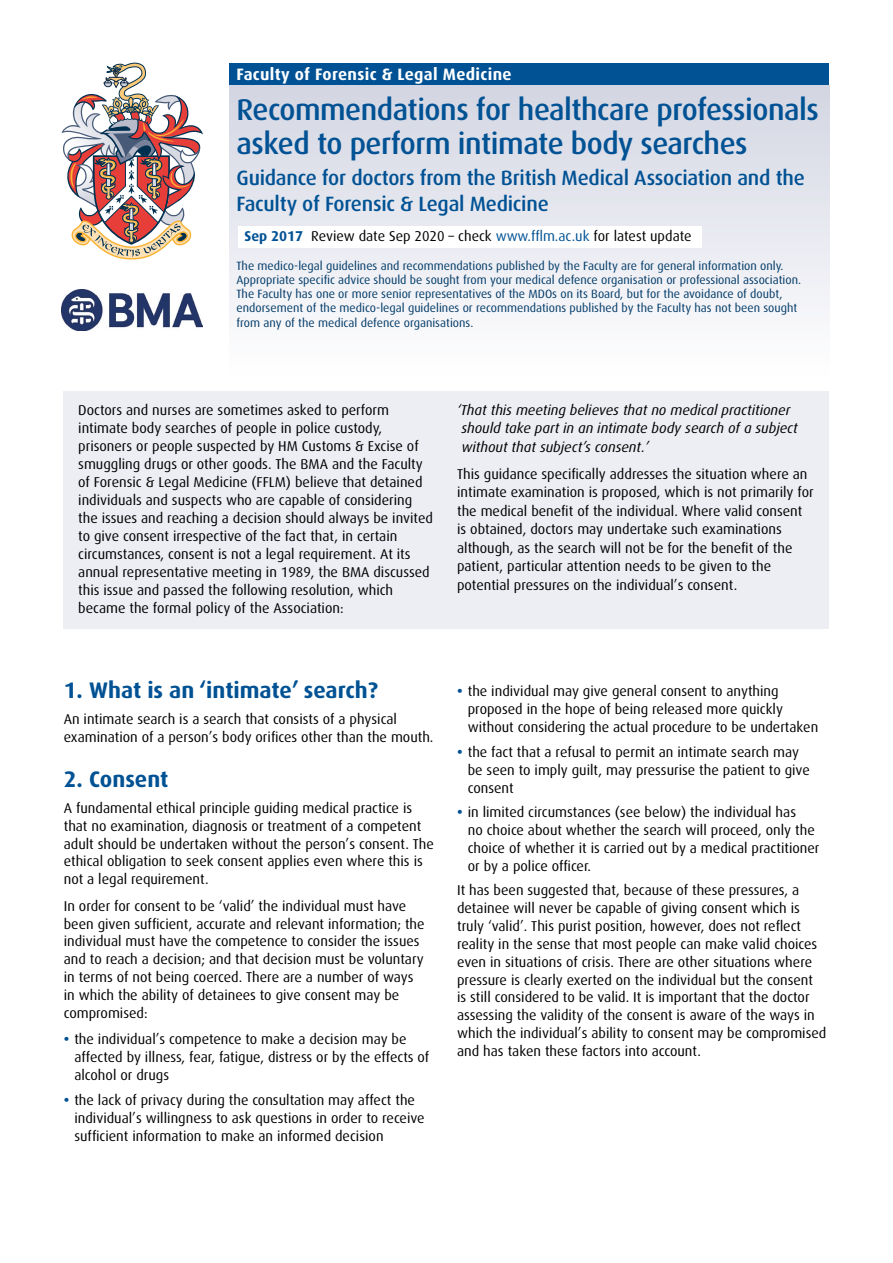
<style>
.page{position:relative;width:893px;height:1263px;background:#fff}
.page>*{position:absolute;margin:0;border:0;box-sizing:border-box;transform-origin:0 0}
.t1{font:500 30px/34.5px "Dax";letter-spacing:-.015em;color:#005294}
.t2{font:700 22.5px "Dax";color:#005294}
.t3{font:500 20.7px/25.5px "Dax";letter-spacing:-.01em;color:#005294}
.t4{font:700 16.5px "Dax";letter-spacing:.02em;color:#fff}
.t5{font:14.25px/18px "Dax";color:#000}
.t6{font:italic 14.25px/18.5px "Dax";color:#000}
.t7{font:12px/14.2px "Dax";color:#003a67}
.s1{font-weight:700;color:#005294}
.s2{color:#005294}
</style>
<div class="page">
<div style="left:230px;top:85px;width:599px;height:311px;background:linear-gradient(to bottom,#d3d5e2,#fff)"></div>
<div style="left:230px;top:64px;width:599px;height:21px;background:#005294"></div>
<svg style="left:62px;top:63px;width:141px;height:197px"></svg>
<div style="left:238px;top:226px;width:464px;height:21px;background:#fff"></div>
<img style="left:62px;top:290px;width:140px;height:41px">
<div style="left:64px;top:391px;width:765px;height:237px;background:#edeef4"></div>
<p class="t4" style="left:236px;top:65px;width:277px">Faculty of Forensic &amp; Legal Medicine</p>
<h1 class="t1" style="left:237px;top:92px;width:584px">Recommendations for healthcare professionals asked to perform intimate body searches</h1>
<h3 class="t3" style="left:237px;top:165px;width:570px">Guidance for doctors from the British Medical Association and the<br>Faculty of Forensic &amp; Legal Medicine</h3>
<p class="t5" style="left:244px;top:228px;width:449px"><span class="s1">Sep 2017</span> Review date Sep 2020 – check <span class="s2">www.fflm.ac.uk</span> for latest update</p>
<p class="t7" style="left:237px;top:259px;width:566px">The medico-legal guidelines and recommendations published by the Faculty are for general information only.<br>Appropriate specific advice should be sought from your medical defence organisation or professional association.<br>The Faculty has one or more senior representatives of the MDOs on its Board, but for the avoidance of doubt, endorsement of the medico-legal guidelines or recommendations published by the Faculty has not been sought from any of the medical defence organisations.</p>
<p class="t5" style="left:78px;top:401px;width:356px">Doctors and nurses are sometimes asked to perform intimate body searches of people in police custody, prisoners or people suspected by HM Customs &amp; Excise of smuggling drugs or other goods. The BMA and the Faculty of Forensic &amp; Legal Medicine (FFLM) believe that detained individuals and suspects who are capable of considering the issues and reaching a decision should always be invited to give consent irrespective of the fact that, in certain circumstances, consent is not a legal requirement. At its annual representative meeting in 1989, the BMA discussed this issue and passed the following resolution, which became the formal policy of the Association:</p>
<p class="t6" style="left:457px;top:401px;width:342px">‘That this meeting believes that no medical practitioner should take part in an intimate body search of a subject without that subject’s consent.’</p>
<p class="t5" style="left:457px;top:465px;width:358px;line-height:18.5px">This guidance specifically addresses the situation where an intimate examination is proposed, which is not primarily for the medical benefit of the individual. Where valid consent is obtained, doctors may undertake such examinations although, as the search will not be for the benefit of the patient, particular attention needs to be given to the potential pressures on the individual’s consent.</p>
<h2 class="t2" style="left:64px;top:677px;width:316px">1. What is an ‘intimate’ search?</h2>
<p class="t5" style="left:64px;top:710px;width:371px">An intimate search is a search that consists of a physical examination of a person’s body orifices other than the mouth.</p>
<h2 class="t2" style="left:64px;top:766px;width:106px">2. Consent</h2>
<p class="t5" style="left:64px;top:799px;width:372px">A fundamental ethical principle guiding medical practice is that no examination, diagnosis or treatment of a competent adult should be undertaken without the person’s consent. The ethical obligation to seek consent applies even where this is not a legal requirement.</p>
<p class="t5" style="left:64px;top:897px;width:362px">In order for consent to be ‘valid’ the individual must have been given sufficient, accurate and relevant information; the individual must have the competence to consider the issues and to reach a decision; and that decision must be voluntary in terms of not being coerced. There are a number of ways in which the ability of detainees to give consent may be compromised:</p>
<p class="t5" style="left:74px;top:1030px;width:356px;text-indent:-11px"><span class="s1">•</span> the individual’s competence to make a decision may be affected by illness, fear, fatigue, distress or by the effects of alcohol or drugs</p>
<p class="t5" style="left:74px;top:1091px;width:352px;text-indent:-11px"><span class="s1">•</span> the lack of privacy during the consultation may affect the individual’s willingness to ask questions in order to receive sufficient information to make an informed decision</p>
<p class="t5" style="left:468px;top:682px;width:352px;text-indent:-11px"><span class="s1">•</span> the individual may give general consent to anything proposed in the hope of being released more quickly without considering the actual procedure to be undertaken</p>
<p class="t5" style="left:468px;top:743px;width:344px;text-indent:-11px"><span class="s1">•</span> the fact that a refusal to permit an intimate search may be seen to imply guilt, may pressurise the patient to give consent</p>
<p class="t5" style="left:468px;top:803px;width:353px;text-indent:-11px"><span class="s1">•</span> in limited circumstances (see below) the individual has<br>no choice about whether the search will proceed, only the choice of whether it is carried out by a medical practitioner or by a police officer.</p>
<p class="t5" style="left:457px;top:881px;width:371px">It has been suggested that, because of these pressures, a detainee will never be capable of giving consent which is truly ‘valid’. This purist position, however, does not reflect reality in the sense that most people can make valid choices even in situations of crisis. There are other situations where pressure is clearly exerted on the individual but the consent<br>is still considered to be valid. It is important that the doctor assessing the validity of the consent is aware of the ways in which the individual’s ability to consent may be compromised and has taken these factors into account.</p>
</div>
